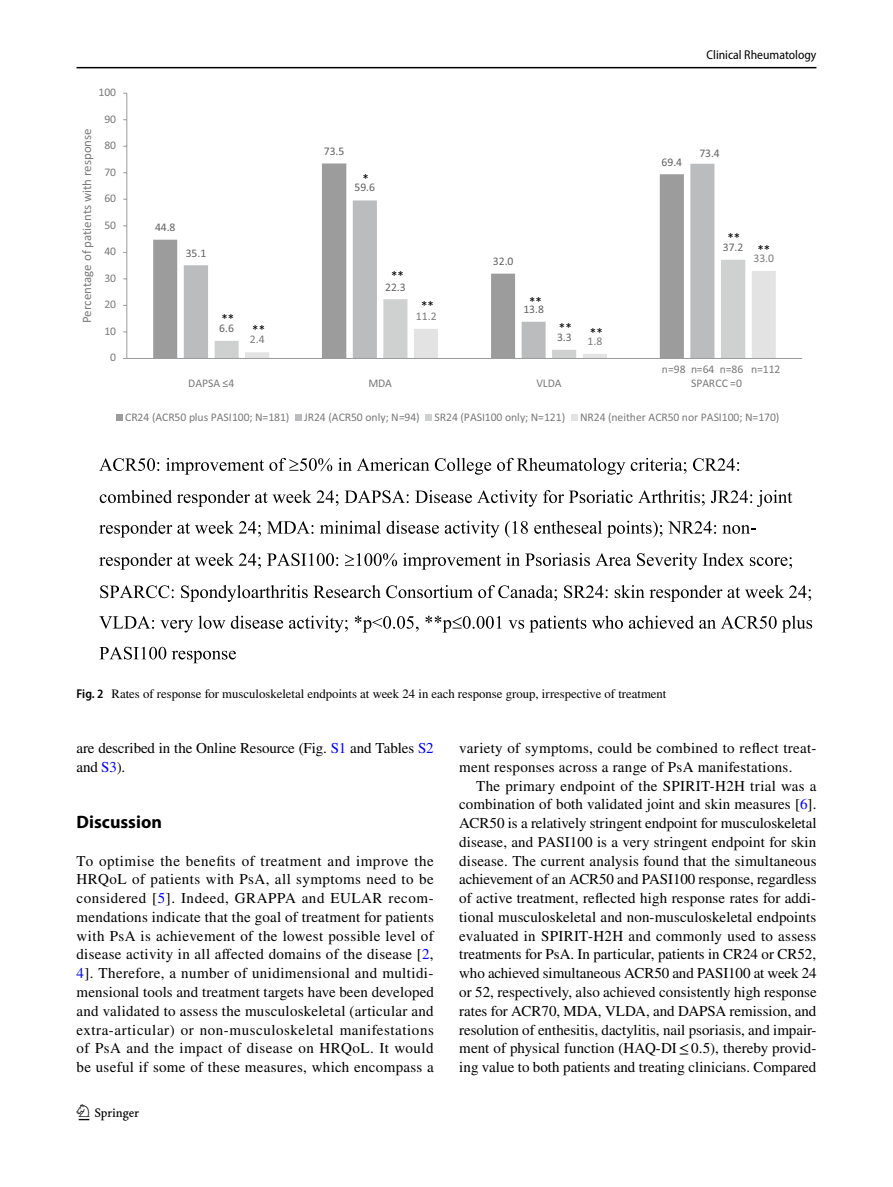
<style>
.page{position:relative;width:893px;height:1187px;background:#fff}
.page>*{position:absolute;margin:0;border:0;box-sizing:border-box;transform-origin:0 0}
.t1{font:22.5px "Springnew Regular 2";color:#000}
.t2{font:700 18px "Myriad Pro";color:#000}
.t3{font:15px/18.8px "STIX";letter-spacing:.02em;color:#000;text-align:justify}
.t4{font:15px/18.8px "STIX";letter-spacing:-.01em;color:#000}
.t5{font:12.9px "Calibri";color:#7a7a7a}
.t6{font:12.9px "Calibri";color:#000}
.t7{font:12.75px "STIX";color:#000}
.t8{font:semi-condensed 12.75px "Myriad Pro";color:#000}
.t9{font:11.7px "Calibri";letter-spacing:-.005em;color:#7a7a7a}
.t10{font:11.7px "Calibri";letter-spacing:-.005em;color:#626262}
.s1{font-family:"Myriad Pro";font-weight:600;font-stretch:semi-condensed}
.s2{color:#00f}
</style>
<div class="page">
<hr style="left:77px;top:67px;width:739px;height:1px;background:#000">
<svg style="left:153px;top:163px;width:194px;height:195px"></svg>
<svg style="left:184px;top:164px;width:530px;height:194px"></svg>
<svg style="left:215px;top:260px;width:530px;height:98px"></svg>
<svg style="left:245px;top:271px;width:531px;height:87px"></svg>
<hr style="left:126px;top:93px;width:1px;height:265px;background:#9c9c9c">
<hr style="left:127px;top:358px;width:675px;height:1px;background:#9c9c9c">
<svg style="left:116px;top:414px;width:6px;height:7px"></svg>
<svg style="left:295px;top:414px;width:6px;height:7px"></svg>
<svg style="left:425px;top:414px;width:7px;height:7px"></svg>
<svg style="left:571px;top:414px;width:6px;height:7px"></svg>
<svg style="left:99px;top:458px;width:60px;height:13px"></svg>
<svg style="left:166px;top:458px;width:573px;height:16px"></svg>
<svg style="left:100px;top:490px;width:309px;height:17px"></svg>
<svg style="left:415px;top:490px;width:377px;height:17px"></svg>
<svg style="left:99px;top:520px;width:214px;height:17px"></svg>
<svg style="left:320px;top:520px;width:396px;height:17px"></svg>
<svg style="left:722px;top:525px;width:33px;height:9px"></svg>
<svg style="left:99px;top:553px;width:239px;height:16px"></svg>
<svg style="left:345px;top:553px;width:447px;height:16px"></svg>
<svg style="left:100px;top:585px;width:74px;height:13px"></svg>
<svg style="left:181px;top:585px;width:427px;height:17px"></svg>
<svg style="left:615px;top:585px;width:196px;height:17px"></svg>
<svg style="left:99px;top:616px;width:55px;height:12px"></svg>
<svg style="left:160px;top:615px;width:652px;height:17px"></svg>
<svg style="left:99px;top:646px;width:137px;height:17px"></svg>
<p class="t8" style="left:707px;top:48px;width:111px">Clinical Rheumatology</p>
<p class="t9" style="left:99px;top:84px;width:19px">100</p>
<p class="t5" style="left:78px;top:323px;width:196px;rotate:-90deg">Percentage of patients with response</p>
<p class="t9" style="left:104px;top:111px;width:13px">90</p>
<p class="t9" style="left:104px;top:137px;width:13px">80</p>
<p class="t9" style="left:104px;top:164px;width:13px">70</p>
<p class="t9" style="left:104px;top:190px;width:13px">60</p>
<p class="t9" style="left:104px;top:217px;width:13px">50</p>
<p class="t9" style="left:104px;top:243px;width:13px">40</p>
<p class="t9" style="left:104px;top:270px;width:13px">30</p>
<p class="t9" style="left:104px;top:296px;width:13px">20</p>
<p class="t9" style="left:104px;top:323px;width:13px">10</p>
<p class="t9" style="left:110px;top:349px;width:7px">0</p>
<p class="t10" style="left:324px;top:143px;width:22px">73.5</p>
<p class="t6" style="left:362px;top:169px;width:8px">*</p>
<p class="t10" style="left:355px;top:179px;width:22px">59.6</p>
<p class="t10" style="left:662px;top:153px;width:22px">69.4</p>
<p class="t10" style="left:699px;top:145px;width:22px">73.4</p>
<p class="t10" style="left:155px;top:219px;width:22px">44.8</p>
<p class="t10" style="left:186px;top:244px;width:22px">35.1</p>
<p class="t6" style="left:221px;top:310px;width:14px">**</p>
<p class="t10" style="left:219px;top:320px;width:16px">6.6</p>
<p class="t6" style="left:252px;top:320px;width:14px">**</p>
<p class="t9" style="left:250px;top:331px;width:16px">2.4</p>
<p class="t6" style="left:391px;top:267px;width:14px">**</p>
<p class="t10" style="left:385px;top:278px;width:22px">22.3</p>
<p class="t6" style="left:421px;top:296px;width:14px">**</p>
<p class="t9" style="left:416px;top:308px;width:22px">11.2</p>
<p class="t10" style="left:493px;top:253px;width:22px">32.0</p>
<p class="t6" style="left:529px;top:293px;width:14px">**</p>
<p class="t10" style="left:523px;top:301px;width:22px">13.8</p>
<p class="t6" style="left:559px;top:319px;width:14px">**</p>
<p class="t10" style="left:557px;top:329px;width:16px">3.3</p>
<p class="t6" style="left:590px;top:323px;width:14px">**</p>
<p class="t9" style="left:588px;top:333px;width:16px">1.8</p>
<p class="t6" style="left:727px;top:229px;width:14px">**</p>
<p class="t10" style="left:723px;top:239px;width:22px">37.2</p>
<p class="t6" style="left:757px;top:241px;width:14px">**</p>
<p class="t9" style="left:753px;top:250px;width:22px">33.0</p>
<p class="t9" style="left:662px;top:361px;width:120px">n=98 n=64 n=86 n=112</p>
<p class="t9" style="left:188px;top:375px;width:48px">DAPSA ≤4</p>
<p class="t9" style="left:368px;top:375px;width:25px">MDA</p>
<p class="t9" style="left:536px;top:375px;width:27px">VLDA</p>
<p class="t9" style="left:691px;top:375px;width:52px">SPARCC =0</p>
<p class="t9" style="left:125px;top:408px;width:166px">CR24 (ACR50 plus PASI100; N=181)</p>
<p class="t9" style="left:304px;top:408px;width:117px">JR24 (ACR50 only; N=94)</p>
<p class="t9" style="left:435px;top:408px;width:132px">SR24 (PASI100 only; N=121)</p>
<p class="t9" style="left:580px;top:408px;width:201px">NR24 (neither ACR50 nor PASI100; N=170)</p>
<p class="t7" style="left:77px;top:685px;width:591px"><span class="s1">Fig. 2</span> Rates of response for musculoskeletal endpoints at week 24 in each response group, irrespective of treatment</p>
<p class="t4" style="left:77px;top:739px;width:359px">are described in the Online Resource (Fig. <span class="s2">S1</span> and Tables <span class="s2">S2 </span>and <span class="s2">S3</span>).</p>
<p class="t2" style="left:77px;top:810px;width:87px">Discussion</p>
<p class="t3" style="left:77px;top:852px;width:359px">To optimise the benefits of treatment and improve the HRQoL of patients with PsA, all symptoms need to be considered [<span class="s2">5</span>]. Indeed, GRAPPA and EULAR recom&shy;mendations indicate that the goal of treatment for patients with PsA is achievement of the lowest possible level of disease activity in all affected domains of the disease [<span class="s2">2</span>, <span class="s2">4</span>]. Therefore, a number of unidimensional and multidi&shy;mensional tools and treatment targets have been developed and validated to assess the musculoskeletal (articular and extra-articular) or non-musculoskeletal manifestations of PsA and the impact of disease on HRQoL. It would be useful if some of these measures, which encompass a</p>
<h1 class="t1" style="left:79px;top:1104px;width:62px">1 3</h1>
<p class="t3" style="left:459px;top:739px;width:359px">variety of symptoms, could be combined to reflect treat&shy;ment responses across a range of PsA manifestations.</p>
<p class="t3" style="left:459px;top:777px;width:359px;text-indent:17px">The primary endpoint of the SPIRIT-H2H trial was a combination of both validated joint and skin measures [<span class="s2">6</span>].<br>ACR50 is a relatively stringent endpoint for musculoskeletal disease, and PASI100 is a very stringent endpoint for skin disease. The current analysis found that the simultaneous achievement of an ACR50 and PASI100 response, regardless of active treatment, reflected high response rates for addi&shy;tional musculoskeletal and non-musculoskeletal endpoints evaluated in SPIRIT-H2H and commonly used to assess treatments for PsA. In particular, patients in CR24 or CR52, who achieved simultaneous ACR50 and PASI100 at week 24 or 52, respectively, also achieved consistently high response rates for ACR70, MDA, VLDA, and DAPSA remission, and resolution of enthesitis, dactylitis, nail psoriasis, and impair&shy;ment of physical function (HAQ-DI≤0.5), thereby provid&shy;ing value to both patients and treating clinicians. Compared</p>
</div>
